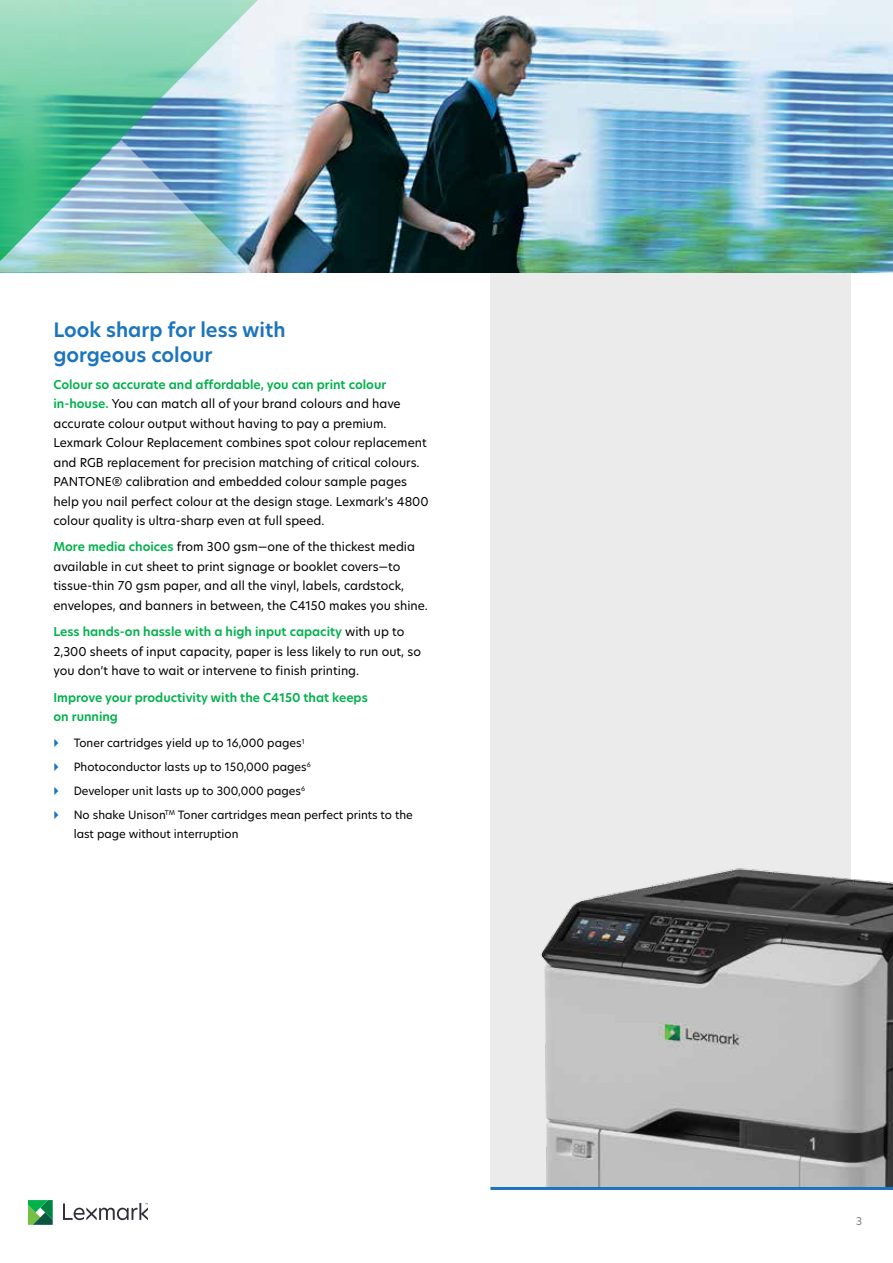
<style>
.page{position:relative;width:893px;height:1263px;background:#fff}
.page>*{position:absolute;margin:0;border:0;box-sizing:border-box;transform-origin:0 0}
.t1{font:600 19.5px/25.5px "TP Hero";color:#1c75bc}
.t2{font:12px/19.5px "TP Hero";color:#000}
.t3{font:600 12px/19.5px "TP Hero";color:#00b14c}
.t4{font:11.25px/23.9px "TP Hero";color:#000}
.t5{font:10.5px "TP Hero";color:#7e7e85}
.s1{font-weight:600;color:#00b14c}
</style>
<div class="page">
<div style="left:490px;top:272px;width:361px;height:917px;background:#ecebec"></div>
<img style="left:271px;top:0;width:622px;height:272px">
<img style="left:540px;top:868px;width:353px;height:319px">
<svg style="left:63px;top:1203px;width:85px;height:17px"></svg>
<svg style="left:28px;top:1200px;width:25px;height:25px"></svg>
<svg style="left:0;top:0;width:271px;height:272px;background:#93cfc2"></svg>
<img style="left:0;top:140px;width:251px;height:132px">
<hr style="left:490px;top:1187px;width:403px;height:3px;background:#1c75bc">
<h1 class="t1" style="left:53px;top:317px;width:234px">Look sharp for less with gorgeous colour</h1>
<p class="t2" style="left:53px;top:374px;width:377px"><span class="s1">Colour so accurate and affordable, you can print colour in-house.</span> You can match all of your brand colours and have accurate colour output without having to pay a premium.<br>Lexmark Colour Replacement combines spot colour replacement and RGB replacement for precision matching of critical colours.<br>PANTONE® calibration and embedded colour sample pages help you nail perfect colour at the design stage. Lexmark’s 4800 colour quality is ultra-sharp even at full speed.</p>
<p class="t2" style="left:53px;top:537px;width:376px"><span class="s1">More media choices</span> from 300 gsm—one of the thickest media available in cut sheet to print signage or booklet covers—to tissue-thin 70 gsm paper, and all the vinyl, labels, cardstock, envelopes, and banners in between, the C4150 makes you shine.</p>
<p class="t2" style="left:53px;top:622px;width:369px"><span class="s1">Less hands-on hassle with a high input capacity</span> with up to<br>2,300 sheets of input capacity, paper is less likely to run out, so you don’t have to wait or intervene to finish printing.</p>
<p class="t3" style="left:53px;top:687px;width:316px">Improve your productivity with the C4150 that keeps on running</p>
<p class="t4" style="left:74px;top:731px;width:341px">Toner cartridges yield up to 16,000 pages<sup>1<br></sup>Photoconductor lasts up to 150,000 pages<sup>6<br></sup>Developer unit lasts up to 300,000 pages<sup>6<br></sup>No shake Unison<sup>TM</sup> Toner cartridges mean perfect prints to the</p>
<p class="t4" style="left:74px;top:822px;width:166px">last page without interruption</p>
<p class="t5" style="left:856px;top:1214px;width:8px">3</p>
</div>
